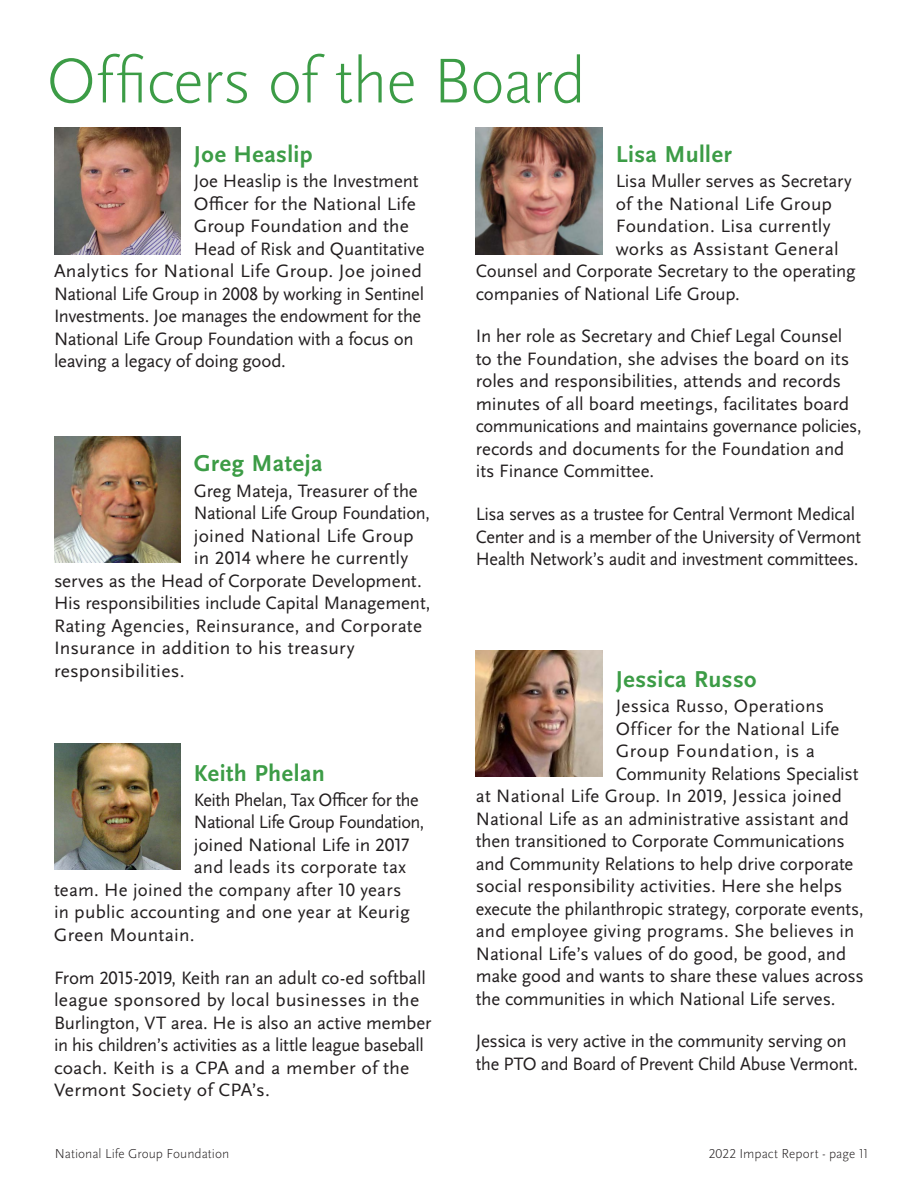
<style>
.page{position:relative;width:918px;height:1188px;background:#fff}
.page>*{position:absolute;margin:0;border:0;box-sizing:border-box;transform-origin:0 0}
.t1{font:300 66px "Scala Sans OT";letter-spacing:-.015em;color:#3c9c46}
.t2{font:700 24px "Scala Sans OT";letter-spacing:.02em;color:#3c9c46}
.t3{font:18.75px/22.5px "Scala Sans OT";letter-spacing:-.005em;color:#231f20}
.t4{font:18.75px "Scala Sans OT";letter-spacing:-.005em;color:#231f20;scale:1.04 1}
.t5{font:18.75px "Scala Sans OT";letter-spacing:.015em;color:#231f20}
.t6{font:18.75px "Scala Sans OT";letter-spacing:-.025em;color:#231f20}
.t7{font:18.75px "Scala Sans OT";letter-spacing:-.035em;color:#231f20}
.t8{font:18.75px "Scala Sans OT";letter-spacing:.02em;color:#231f20}
.t9{font:18.75px "Scala Sans OT";letter-spacing:.025em;color:#231f20}
.t10{font:300 13.5px "Scala Sans OT";color:#231f20}
</style>
<div class="page">
<img style="left:54px;top:128px;width:126px;height:126px">
<img style="left:54px;top:436px;width:126px;height:126px">
<img style="left:54px;top:744px;width:126px;height:126px">
<img style="left:476px;top:128px;width:126px;height:126px">
<img style="left:476px;top:650px;width:126px;height:127px">
<h1 class="t1" style="left:47px;top:42px;width:541px">Officers of the Board</h1>
<p class="t2" style="left:194px;top:140px;width:120px">Joe Heaslip</p>
<p class="t3" style="left:194px;top:170px;width:226px">Joe Heaslip is the Investment</p>
<p class="t3" style="left:194px;top:192px;width:223px">Officer for the National Life</p>
<p class="t3" style="left:194px;top:215px;width:216px">Group Foundation and the</p>
<p class="t3" style="left:194px;top:237px;width:232px">Head of Risk and Quantitative</p>
<p class="t4" style="left:54px;top:260px;width:355px">Analytics for National Life Group. Joe joined</p>
<p class="t3" style="left:54px;top:282px;width:372px">National Life Group in 2008 by working in Sentinel</p>
<p class="t3" style="left:54px;top:305px;width:369px">Investments. Joe manages the endowment for the</p>
<p class="t3" style="left:54px;top:327px;width:361px">National Life Group Foundation with a focus on</p>
<p class="t3" style="left:54px;top:350px;width:233px">leaving a legacy of doing good.</p>
<p class="t2" style="left:194px;top:449px;width:130px">Greg Mateja</p>
<p class="t3" style="left:194px;top:479px;width:225px">Greg Mateja, Treasurer of the</p>
<p class="t6" style="left:194px;top:502px;width:238px">National Life Group Foundation,</p>
<p class="t3" style="left:194px;top:524px;width:221px">joined National Life Group</p>
<p class="t5" style="left:194px;top:547px;width:216px">in 2014 where he currently</p>
<p class="t3" style="left:54px;top:569px;width:369px">serves as the Head of Corporate Development.</p>
<p class="t3" style="left:54px;top:592px;width:378px">His responsibilities include Capital Management,</p>
<p class="t3" style="left:54px;top:614px;width:370px">Rating Agencies, Reinsurance, and Corporate</p>
<p class="t4" style="left:54px;top:637px;width:291px">Insurance in addition to his treasury</p>
<p class="t4" style="left:54px;top:659px;width:127px">responsibilities.</p>
<p class="t2" style="left:194px;top:759px;width:133px">Keith Phelan</p>
<p class="t6" style="left:194px;top:789px;width:226px">Keith Phelan, Tax Officer for the</p>
<p class="t7" style="left:194px;top:811px;width:232px">National Life Group Foundation,</p>
<p class="t4" style="left:194px;top:834px;width:209px">joined National Life in 2017</p>
<p class="t5" style="left:194px;top:856px;width:214px">and leads its corporate tax</p>
<p class="t3" style="left:54px;top:879px;width:349px">team. He joined the company after 10 years</p>
<p class="t3" style="left:54px;top:901px;width:357px">in public accounting and one year at Keurig</p>
<p class="t3" style="left:54px;top:924px;width:142px">Green Mountain.</p>
<p class="t3" style="left:54px;top:966px;width:379px">From 2015-2019, Keith ran an adult co-ed softball league sponsored by local businesses in the Burlington, VT area. He is also an active member in his children’s activities as a little league baseball coach. Keith is a CPA and a member of the Vermont Society of CPA’s.</p>
<p class="t2" style="left:616px;top:140px;width:118px">Lisa Muller</p>
<p class="t3" style="left:616px;top:170px;width:238px">Lisa Muller serves as Secretary</p>
<p class="t3" style="left:616px;top:192px;width:218px">of the National Life Group</p>
<p class="t3" style="left:616px;top:215px;width:216px">Foundation. Lisa currently</p>
<p class="t5" style="left:616px;top:237px;width:224px">works as Assistant General</p>
<p class="t3" style="left:476px;top:260px;width:381px">Counsel and Corporate Secretary to the operating</p>
<p class="t3" style="left:476px;top:282px;width:266px">companies of National Life Group.</p>
<p class="t3" style="left:476px;top:325px;width:388px">In her role as Secretary and Chief Legal Counsel to the Foundation, she advises the board on its roles and responsibilities, attends and records minutes of all board meetings, facilitates board communications and maintains governance policies, records and documents for the Foundation and its Finance Committee.</p>
<p class="t3" style="left:476px;top:503px;width:387px">Lisa serves as a trustee for Central Vermont Medical<br>Center and is a member of the University of Vermont<br>Health Network’s audit and investment committees.</p>
<p class="t2" style="left:616px;top:665px;width:142px">Jessica Russo</p>
<p class="t3" style="left:616px;top:695px;width:210px">Jessica Russo, Operations</p>
<p class="t8" style="left:616px;top:717px;width:225px">Officer for the National Life</p>
<p class="t9" style="left:616px;top:740px;width:201px">Group Foundation, is a</p>
<p class="t3" style="left:616px;top:762px;width:244px">Community Relations Specialist</p>
<p class="t3" style="left:476px;top:785px;width:368px">at National Life Group. In 2019, Jessica joined</p>
<p class="t3" style="left:476px;top:807px;width:375px">National Life as an administrative assistant and</p>
<p class="t3" style="left:476px;top:830px;width:370px">then transitioned to Corporate Communications</p>
<p class="t3" style="left:476px;top:852px;width:379px">and Community Relations to help drive corporate</p>
<p class="t3" style="left:476px;top:875px;width:368px">social responsibility activities. Here she helps</p>
<p class="t3" style="left:476px;top:897px;width:389px">execute the philanthropic strategy, corporate events,</p>
<p class="t5" style="left:476px;top:920px;width:380px">and employee giving programs. She believes in</p>
<p class="t3" style="left:476px;top:942px;width:372px">National Life’s values of do good, be good, and</p>
<p class="t3" style="left:476px;top:965px;width:389px">make good and wants to share these values across</p>
<p class="t3" style="left:476px;top:987px;width:361px">the communities in which National Life serves.</p>
<p class="t3" style="left:476px;top:1030px;width:384px">Jessica is very active in the community serving on the PTO and Board of Prevent Child Abuse Vermont.</p>
<p class="t10" style="left:55px;top:1145px;width:176px">National Life Group Foundation</p>
<p class="t10" style="left:709px;top:1145px;width:161px">2022 Impact Report - page 11</p>
</div>
